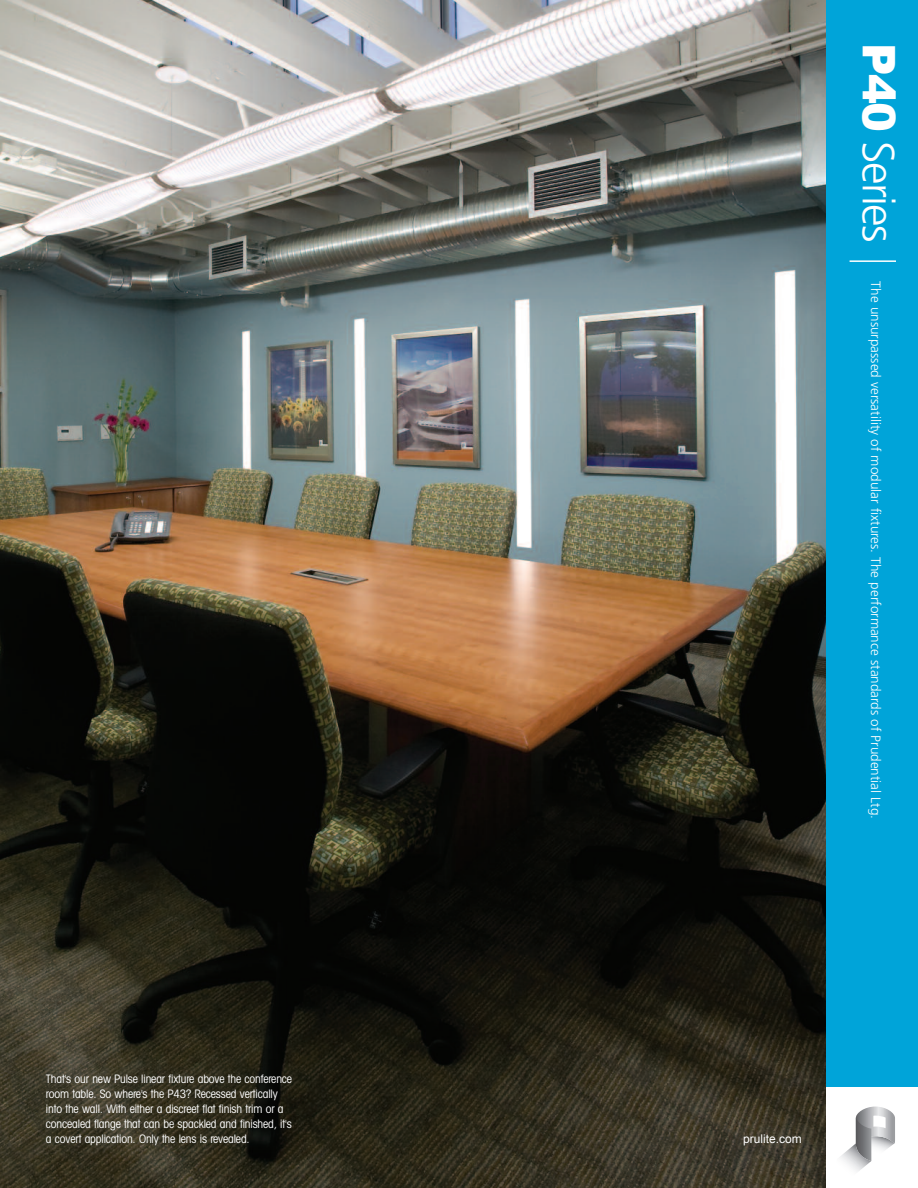
<style>
.page{position:relative;width:918px;height:1188px;background:#fff}
.page>*{position:absolute;margin:0;border:0;box-sizing:border-box;transform-origin:0 0}
.t1{font:300 45px "Frutiger";letter-spacing:-.04em;color:#fff}
.t2{font:300 13.5px "Frutiger";color:#fff}
.t3{font:12px "Arial";color:#fff}
.t4{font:condensed 11.7px/15px "Avant Garde IT Cby BT";letter-spacing:-.01em;color:#fff}
.s1{font-family:"Arial";font-weight:900}
</style>
<div class="page">
<img style="left:0;top:0;width:826px;height:1188px">
<div style="left:826px;top:0;width:92px;height:1090px;background:#00a4d9"></div>
<div style="left:826px;top:1087px;width:92px;height:101px;background:#fff"></div>
<svg style="left:840px;top:1107px;width:55px;height:65px"></svg>
<hr style="left:850px;top:260px;width:46px;height:2px;background:#fff">
<p class="t4" style="left:46px;top:1073px;width:248px">That's our new Pulse linear fixture above the conference room table. So where's the P43? Recessed vertically into the wall. With either a discreet flat finish trim or a concealed flange that can be spackled and finished, it's a covert application. Only the lens is revealed.</p>
<h1 class="t1" style="left:896px;top:43px;width:201px;rotate:90deg"><span class="s1">P40</span> Series</h1>
<p class="t2" style="left:881px;top:281px;width:539px;rotate:90deg">The unsurpassed versatility of modular fixtures. The performance standards of Prudential Ltg.</p>
<p class="t3" style="left:743px;top:1132px;width:60px">prulite.com</p>
</div>
